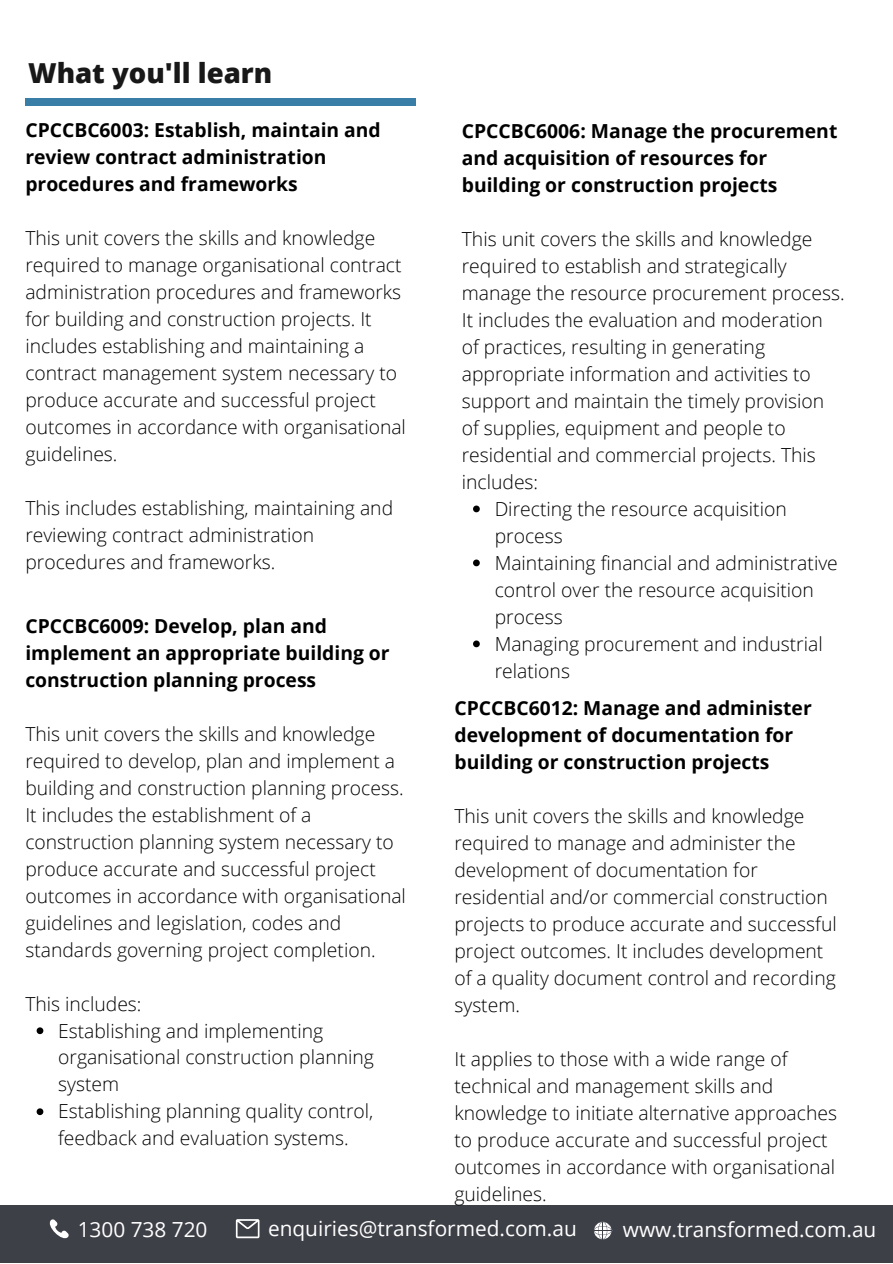
<style>
.page{position:relative;width:893px;height:1264px;background:#fff}
.page>*{position:absolute;margin:0;border:0;box-sizing:border-box;transform-origin:0 0}
.t1{font:800 27.6px "Open Sans";color:#191818}
.t2{font:20.85px "Open Sans";color:#fff}
.t3{font:300 19.35px/27px "Open Sans";color:#000}
.t4{font:700 19.35px/27px "Open Sans";color:#000}
</style>
<div class="page">
<div style="left:0;top:1205px;width:892px;height:57px;background:#3e4048"></div>
<svg style="left:49px;top:1219px;width:20px;height:20px"></svg>
<svg style="left:236px;top:1219px;width:23px;height:19px"></svg>
<svg style="left:594px;top:1221px;width:17px;height:18px"></svg>
<div style="left:25px;top:98px;width:390px;height:8px;background:#397ea6"></div>
<svg style="left:473px;top:505px;width:6px;height:7px"></svg>
<svg style="left:473px;top:559px;width:6px;height:7px"></svg>
<svg style="left:473px;top:640px;width:6px;height:7px"></svg>
<svg style="left:37px;top:1027px;width:6px;height:7px"></svg>
<svg style="left:37px;top:1108px;width:6px;height:7px"></svg>
<h1 class="t1" style="left:28px;top:54px;width:246px">What you'll learn</h1>
<p class="t4" style="left:25px;top:116px;width:357px">CPCCBC6003: Establish, maintain and review contract administration procedures and frameworks</p>
<p class="t3" style="left:25px;top:223px;width:382px">This unit covers the skills and knowledge required to manage organisational contract administration procedures and frameworks for building and construction projects. It includes establishing and maintaining a contract management system necessary to produce accurate and successful project outcomes in accordance with organisational guidelines.</p>
<p class="t3" style="left:25px;top:493px;width:369px">This includes establishing, maintaining and reviewing contract administration procedures and frameworks.</p>
<p class="t3" style="left:494px;top:494px;width:344px">Directing the resource acquisition process<br>Maintaining financial and administrative control over the resource acquisition process<br>Managing procurement and industrial relations</p>
<p class="t4" style="left:462px;top:117px;width:377px">CPCCBC6006: Manage the procurement and acquisition of resources for building or construction projects</p>
<p class="t3" style="left:462px;top:225px;width:384px">This unit covers the skills and knowledge required to establish and strategically manage the resource procurement process.<br>It includes the evaluation and moderation of practices, resulting in generating appropriate information and activities to support and maintain the timely provision of supplies, equipment and people to residential and commercial projects. This includes:</p>
<p class="t4" style="left:25px;top:611px;width:366px">CPCCBC6009: Develop, plan and implement an appropriate building or construction planning process</p>
<p class="t3" style="left:25px;top:719px;width:382px">This unit covers the skills and knowledge required to develop, plan and implement a building and construction planning process.<br>It includes the establishment of a construction planning system necessary to produce accurate and successful project outcomes in accordance with organisational guidelines and legislation, codes and standards governing project completion.</p>
<p class="t3" style="left:25px;top:989px;width:118px">This includes:</p>
<p class="t4" style="left:454px;top:693px;width:359px">CPCCBC6012: Manage and administer development of documentation for building or construction projects</p>
<p class="t3" style="left:454px;top:801px;width:384px">This unit covers the skills and knowledge required to manage and administer the development of documentation for residential and/or commercial construction projects to produce accurate and successful project outcomes. It includes development of a quality document control and recording system.</p>
<p class="t3" style="left:454px;top:1044px;width:384px">It applies to those with a wide range of technical and management skills and knowledge to initiate alternative approaches to produce accurate and successful project outcomes in accordance with organisational guidelines.</p>
<p class="t3" style="left:58px;top:1016px;width:317px">Establishing and implementing organisational construction planning system<br>Establishing planning quality control, feedback and evaluation systems.</p>
<p class="t2" style="left:78px;top:1214px;width:131px">1300 738 720</p>
<p class="t2" style="left:268px;top:1213px;width:310px">enquiries@transformed.com.au</p>
<p class="t2" style="left:622px;top:1214px;width:255px">www.transformed.com.au</p>
</div>
